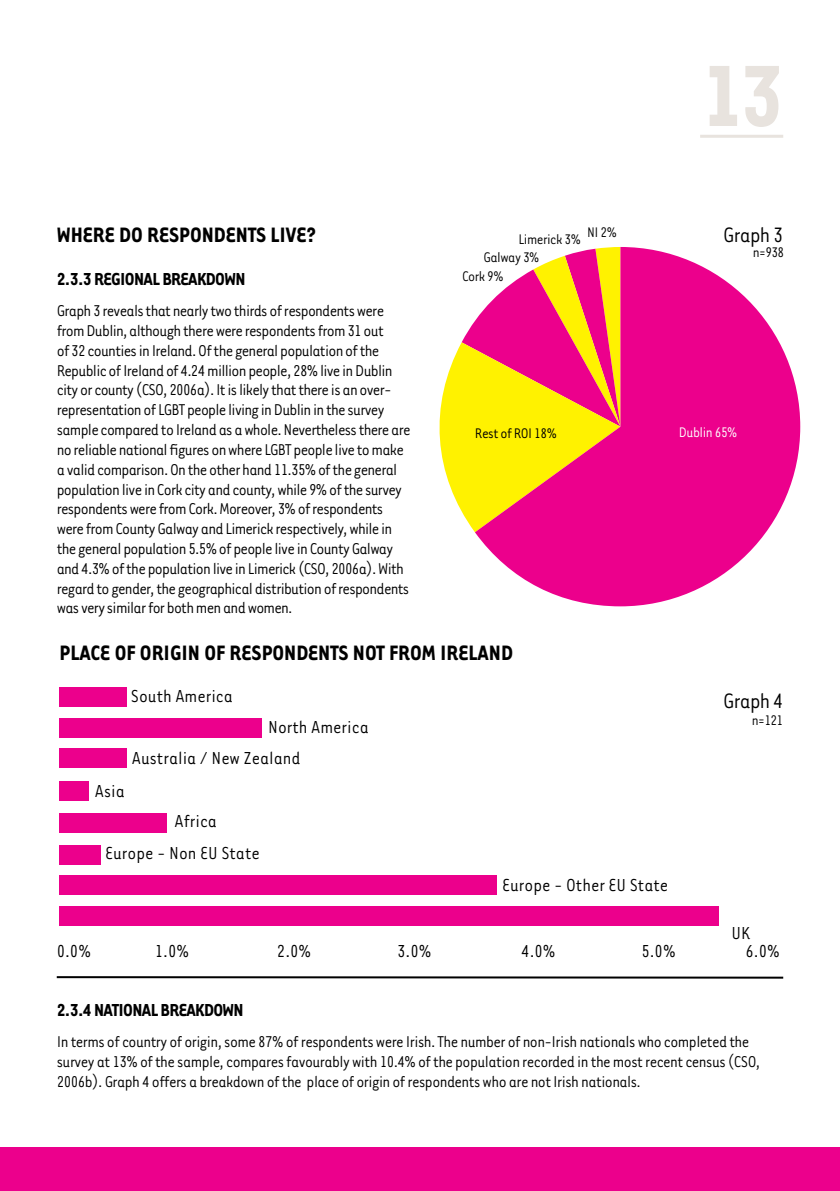
<style>
.page{position:relative;width:840px;height:1191px;background:#fff}
.page>*{position:absolute;margin:0;border:0;box-sizing:border-box;transform-origin:0 0}
.t1{font:700 100px "Tarzana Narrow";color:#e8e3de}
.t2{font:700 24px "Tarzana Narrow";color:#000}
.t3{font:24px "Tarzana Narrow";letter-spacing:-.03em;color:#000}
.t4{font:20px/31.8px "Tarzana Narrow";color:#000}
.t5{font:700 20px "Tarzana Narrow";letter-spacing:-.03em;color:#000}
.t6{font:18px/19.8px "Tarzana Narrow";letter-spacing:-.04em;color:#000}
.t7{font:16px "Tarzana Narrow";letter-spacing:-.03em;color:#000}
.t8{font:16px "Tarzana Narrow";color:#fff}
</style>
<div class="page">
<svg style="left:439px;top:322px;width:35px;height:209px"></svg>
<svg style="left:474px;top:247px;width:325px;height:359px;fill:#ec008c"></svg>
<div style="left:59px;top:687px;width:68px;height:19px;background:#ec008c"></div>
<div style="left:59px;top:749px;width:68px;height:19px;background:#ec008c"></div>
<div style="left:59px;top:781px;width:30px;height:19px;background:#ec008c"></div>
<div style="left:59px;top:845px;width:42px;height:19px;background:#ec008c"></div>
<div style="left:59px;top:813px;width:108px;height:19px;background:#ec008c"></div>
<div style="left:59px;top:875px;width:437px;height:20px;background:#ec008c"></div>
<div style="left:59px;top:906px;width:660px;height:19px;background:#ec008c"></div>
<div style="left:59px;top:718px;width:202px;height:20px;background:#ec008c"></div>
<hr style="left:57px;top:976px;width:725px;height:2px;background:#000">
<div style="left:0;top:1147px;width:839px;height:44px;background:#ec008c"></div>
<hr style="left:699px;top:135px;width:83px;height:3px;background:#e8e3de">
<h2 class="t2" style="left:57px;top:219px;width:260px">WHERE DO RESPONDENTS LIVE?</h2>
<p class="t5" style="left:57px;top:266px;width:116px">2.3.3 REGIONAL BREAK</p>
<p class="t5" style="left:206px;top:266px;width:41px">DOWN</p>
<p class="t6" style="left:57px;top:300px;width:355px">Graph 3 reveals that nearly two thirds of respondents were from Dublin, although there were respondents from 31 out<br>of 32 counties in Ireland. Of the general population of the Republic of Ireland of 4.24 million people, 28% live in Dublin city or county (CSO, 2006a). It is likely that there is an over&shy;representation of LGBT people living in Dublin in the survey sample compared to Ireland as a whole. N evertheless there are no reliable national figures on where LGBT people live to make a valid comparison. On the other hand 11.35% of the general population live in Cork city and county, while 9% of the survey respondents were from Cork. Moreover, 3% of respondents were from County Galway and Limerick respectively, while in the general population 5.5% of people live in County Galway and 4.3% of the population live in Limerick (CSO, 2006a). With regard to gender, the geographical distribution of respondents was very similar for both men and women.</p>
<p class="t7" style="left:518px;top:230px;width:64px">Limerick 3%</p>
<p class="t7" style="left:483px;top:247px;width:57px">Galway 3%</p>
<p class="t7" style="left:462px;top:266px;width:43px">Cork 9%</p>
<p class="t7" style="left:586px;top:222px;width:31px">NI 2%</p>
<h1 class="t1" style="left:699px;top:33px;width:84px">13</h1>
<h2 class="t3" style="left:722px;top:220px;width:61px">Graph 3</h2>
<p class="t7" style="left:752px;top:243px;width:33px">n=938</p>
<p class="t7" style="left:474px;top:424px;width:83px">Rest of RO I 18%</p>
<p class="t8" style="left:678px;top:423px;width:60px">Dublin 65%</p>
<h2 class="t2" style="left:60px;top:637px;width:182px">PLACE OF ORIGIN OF RESP</h2>
<h2 class="t2" style="left:272px;top:637px;width:186px">ONDENTS NOT FROM IRELA</h2>
<h2 class="t2" style="left:488px;top:637px;width:25px">ND</h2>
<p class="t4" style="left:131px;top:679px;width:103px">South America</p>
<p class="t4" style="left:268px;top:710px;width:102px">North America</p>
<p class="t4" style="left:132px;top:741px;width:170px">Australia / N ew Zealand</p>
<p class="t4" style="left:95px;top:774px;width:31px">Asia</p>
<p class="t4" style="left:105px;top:804px;width:156px;text-indent:69px">Africa<br>Europe - N on EU State</p>
<p class="t4" style="left:502px;top:868px;width:167px">Europe - Other EU State</p>
<h2 class="t3" style="left:722px;top:686px;width:61px">Graph 4</h2>
<p class="t7" style="left:751px;top:711px;width:33px">n=121</p>
<p class="t4" style="left:731px;top:916px;width:20px">UK</p>
<p class="t4" style="left:57px;top:934px;width:36px">0.0%</p>
<p class="t4" style="left:155px;top:934px;width:36px">1.0%</p>
<p class="t4" style="left:277px;top:934px;width:36px">2.0%</p>
<p class="t4" style="left:397px;top:934px;width:36px">3.0%</p>
<p class="t4" style="left:521px;top:934px;width:36px">4.0%</p>
<p class="t4" style="left:641px;top:934px;width:36px">5.0%</p>
<p class="t4" style="left:745px;top:934px;width:36px">6.0%</p>
<p class="t5" style="left:57px;top:997px;width:114px">2.3.4 NATIONAL BREAK</p>
<p class="t5" style="left:204px;top:997px;width:41px">DOWN</p>
<p class="t6" style="left:57px;top:1031px;width:704px">In terms of country of origin, some 87% of respondents were Irish. The number of non-Irish nationals who completed the survey at 13% of the sample, compares favourably with 10.4% of the population recorded in the most recent census (CSO,<br>2006b). Graph 4 offers a breakdown of the place of origin of respondents who are not Irish nationals.</p>
</div>
